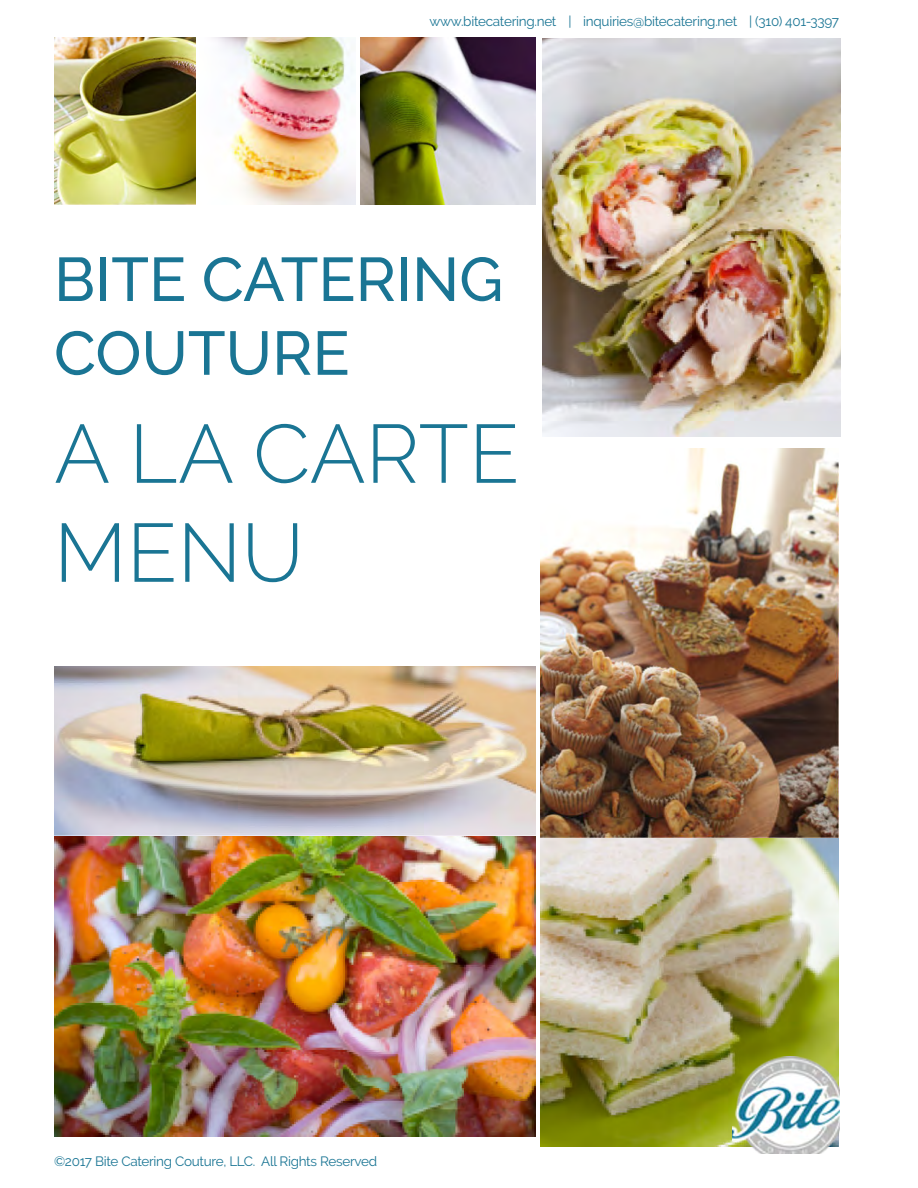
<style>
.page{position:relative;width:918px;height:1188px;background:#fff}
.page>*{position:absolute;margin:0;border:0;box-sizing:border-box;transform-origin:0 0}
.t1{font:300 82.5px/99px "Raleway";color:#1a7594}
.t2{font:500 61.5px/73.8px "Raleway";color:#1a7594}
.t3{font:13.5px "Raleway";letter-spacing:-.02em;color:#1a7594}
</style>
<div class="page">
<img style="left:540px;top:837px;width:299px;height:310px">
<img style="left:540px;top:448px;width:299px;height:389px">
<img style="left:214px;top:38px;width:142px;height:167px">
<img style="left:54px;top:667px;width:482px;height:470px">
<img style="left:360px;top:38px;width:176px;height:167px">
<img style="left:54px;top:38px;width:142px;height:167px">
<img style="left:542px;top:39px;width:299px;height:397px">
<img style="left:733px;top:1056px;width:106px;height:97px">
<p class="t3" style="left:430px;top:14px;width:411px">www.bitecatering.net | inquiries@bitecatering.net | (310) 401-3397</p>
<p class="t2" style="left:54px;top:242px;width:451px">BITE CATERING<br>COUTURE</p>
<p class="t1" style="left:54px;top:404px;width:467px">A LA CARTE<br>MENU</p>
<p class="t3" style="left:54px;top:1154px;width:325px">©2017 Bite Catering Couture, LLC. All Rights Reserved</p>
</div>
